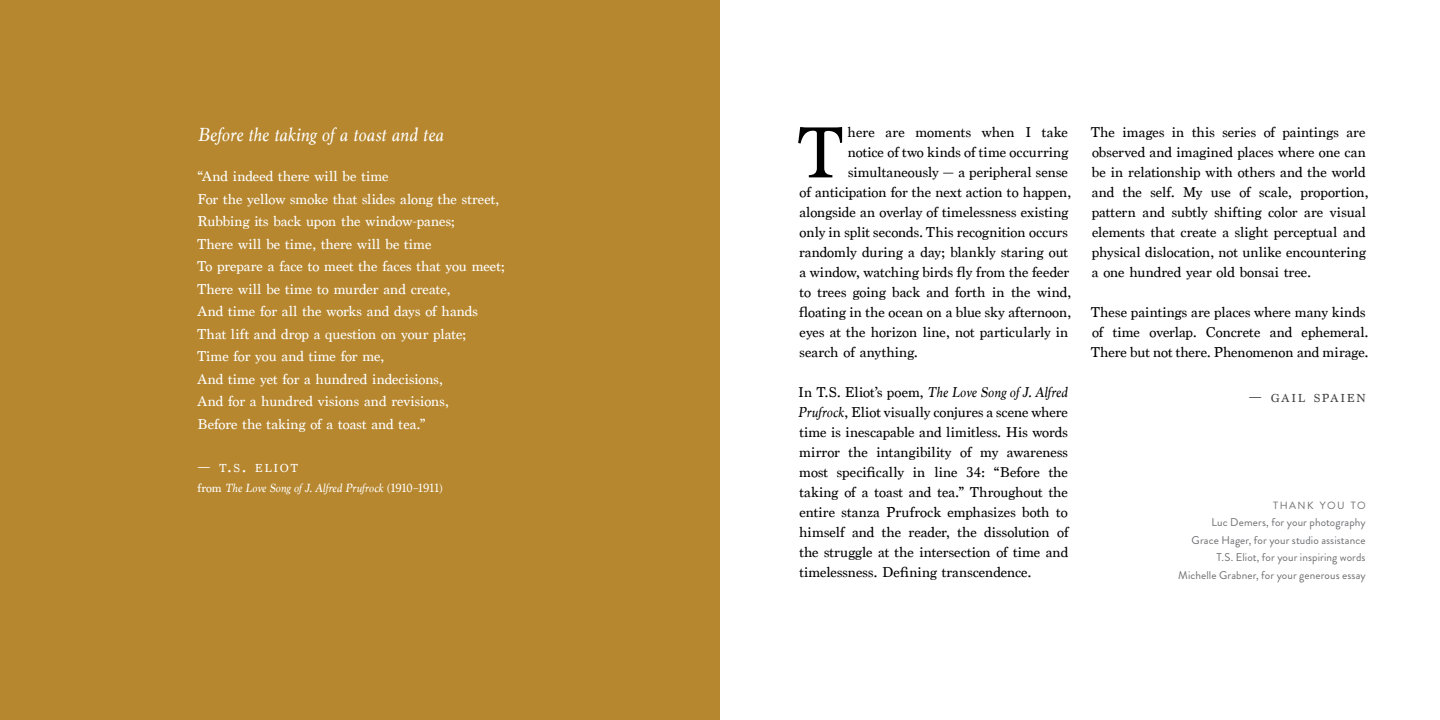
<style>
.page{position:relative;width:1440px;height:720px;background:#fff}
.page>*{position:absolute;margin:0;border:0;box-sizing:border-box;transform-origin:0 0}
.t1{font:75.38px "Marion";color:#000}
.t2{font:italic 20px "Marion";letter-spacing:.005em;color:#fff}
.t3{font:15px/20px "Marion";color:#000}
.t4{font:15px/22.5px "Marion";color:#fff}
.t5{font:italic 12.5px "Marion";letter-spacing:.01em;color:#fff}
.t6{font:12.25px "Marion";letter-spacing:.14em;color:#404040}
.t7{font:12.25px "Marion";letter-spacing:.145em;color:#fff}
.t8{font:11.25px/17.5px "Brandon Grotesque";letter-spacing:.01em;color:#6d6e71;text-align:right}
.t9{font:10.5px "Brandon Grotesque";letter-spacing:.14em;color:#6d6e71}
.s1{font-size:17.5px}
.s2{font-style:normal}
.s3{font-style:italic}
</style>
<div class="page">
<div style="left:0;top:0;width:720px;height:720px;background:#b6872f"></div>
<h2 class="t2" style="left:198px;top:121px;width:248px">Before the taking of a toast and tea</h2>
<p class="t4" style="left:198px;top:165px;width:309px">“And indeed there will be time<br>For the yellow smoke that slides along the street, Rubbing its back upon the window-panes;<br>There will be time, there will be time<br>To prepare a face to meet the faces that you meet; There will be time to murder and create,<br>And time for all the works and days of hands That lift and drop a question on your plate;<br>Time for you and time for me,<br>And time yet for a hundred indecisions,<br>And for a hundred visions and revisions,<br>Before the taking of a toast and tea.”</p>
<p class="t7" style="left:198px;top:461px;width:102px"><span class="s1">—</span> T<span class="s1">.</span>S<span class="s1">.</span> ELIOT</p>
<p class="t5" style="left:198px;top:480px;width:247px"><span class="s2">from</span> The Love Song of J. Alfred Prufrock <span class="s2">(1910–1911)</span></p>
<h1 class="t1" style="left:799px;top:108px;width:45px">T</h1>
<p class="t3" style="left:848px;top:123px;width:222px">here are moments when I take</p>
<p class="t3" style="left:848px;top:143px;width:222px">notice of two kinds of time occurring</p>
<p class="t3" style="left:848px;top:163px;width:221px">simultaneously — a peripheral sense</p>
<p class="t3" style="left:800px;top:183px;width:273px">of anticipation for the next action to happen,</p>
<p class="t3" style="left:799px;top:203px;width:270px">alongside an overlay of timelessness existing</p>
<p class="t3" style="left:800px;top:223px;width:270px">only in split seconds. This recognition occurs</p>
<p class="t3" style="left:799px;top:243px;width:270px">randomly during a day; blankly staring out</p>
<p class="t3" style="left:799px;top:263px;width:271px">a window, watching birds fly from the feeder</p>
<p class="t3" style="left:799px;top:283px;width:273px">to trees going back and forth in the wind,</p>
<p class="t3" style="left:799px;top:303px;width:274px">floating in the ocean on a blue sky afternoon,</p>
<p class="t3" style="left:800px;top:323px;width:271px">eyes at the horizon line, not particularly in</p>
<p class="t3" style="left:800px;top:343px;width:120px">search of anything.</p>
<p class="t3" style="left:798px;top:383px;width:272px;text-align:justify">In T.S. Eliot’s poem, <span class="s3">The Love Song of J. Alfred Prufrock</span>, Eliot visually conjures a scene where time is inescapable and limitless. His words mirror the intangibility of my awareness most specifically in line 34: “Before the taking of a toast and tea.” Throughout the entire stanza Prufrock emphasizes both to himself and the reader, the dissolution of the struggle at the intersection of time and timelessness. Defining transcendence.</p>
<p class="t3" style="left:1091px;top:123px;width:279px">The images in this series of paintings are observed and imagined places where one can be in relationship with others and the world and the self. My use of scale, proportion, pattern and subtly shifting color are visual elements that create a slight perceptual and physical dislocation, not unlike encountering a one hundred year old bonsai tree.</p>
<p class="t3" style="left:1091px;top:303px;width:279px">These paintings are places where many kinds of time overlap. Concrete and ephemeral.<br>There but not there. Phenomenon and mirage.</p>
<p class="t6" style="left:1249px;top:391px;width:118px"><span class="s1">—</span> GAIL SPAIEN</p>
<p class="t9" style="left:1273px;top:498px;width:94px">THANK YOU TO</p>
<p class="t8" style="left:1178px;top:514px;width:189px">Luc Demers, for your photography<br>Grace Hager, for your studio assistance T.S. Eliot, for your inspiring words Michelle Grabner, for your generous essay</p>
</div>
